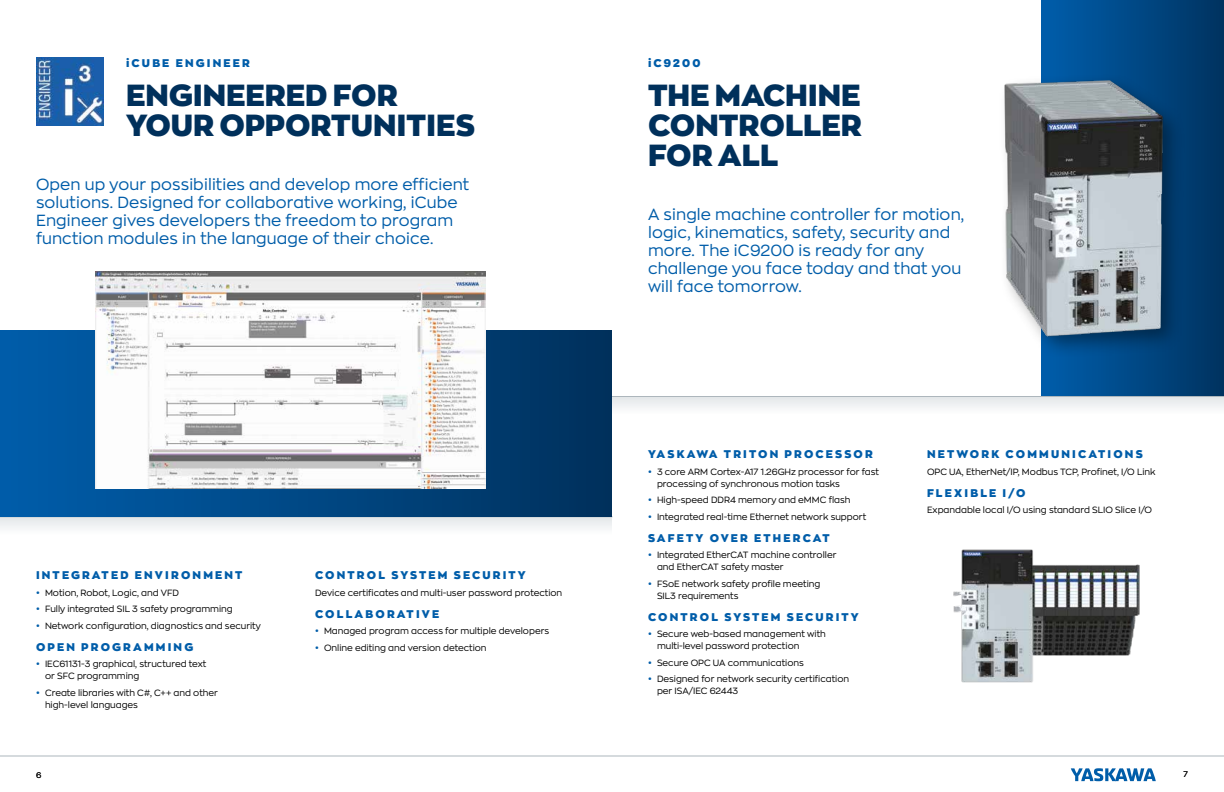
<style>
.page{position:relative;width:1224px;height:792px;background:#fff}
.page>*{position:absolute;margin:0;border:0;box-sizing:border-box;transform-origin:0 0}
.t1{font:900 30px/30px "Zona Pro";color:#00305b}
.t2{font:16px/18px "Zona Pro";letter-spacing:.01em;color:#005da9}
.t3{font:900 11px "Zona Pro";letter-spacing:.2em;color:#005da9}
.t4{font:9px/12px "Zona Pro";color:#000}
.t5{font:8px "Zona Pro";color:#000}
.s1{font-weight:700;font-size:10px;color:#005da9}
</style>
<div class="page">
<div style="left:1041px;top:0;width:183px;height:443px;background:linear-gradient(to right,#005eac,#003361)"></div>
<div style="left:998px;top:74px;width:188px;height:285px;background:#000;opacity:.4"></div>
<img style="left:1002px;top:76px;width:168px;height:263px">
<div style="left:612px;top:397px;width:612px;height:52px;background:linear-gradient(to bottom,#f1f2f4,#fff)"></div>
<div style="left:0;top:517px;width:612px;height:52px;background:linear-gradient(to bottom,#f0f2f3,#fff)"></div>
<hr style="left:612px;top:396px;width:612px;height:1px;background:#adb6bc">
<hr style="left:0;top:516px;width:612px;height:1px;background:#adb6bc">
<img style="left:953px;top:549px;width:187px;height:134px">
<div style="left:0;top:330px;width:612px;height:186px;background:linear-gradient(to right,#005eab,#00315d)"></div>
<img style="left:96px;top:271px;width:389px;height:218px">
<img style="left:36px;top:58px;width:67px;height:67px">
<svg style="left:1071px;top:768px;width:85px;height:13px"></svg>
<hr style="left:0;top:756px;width:1224px;height:1px;background:#adb6bc">
<p class="t3" style="left:126px;top:55px;width:125px">iCUBE ENGINEER</p>
<h1 class="t1" style="left:126px;top:79px;width:350px">ENGINEERED FOR<br>YOUR OPPORTUNITIES</h1>
<h2 class="t2" style="left:36px;top:175px;width:435px">Open up your possibilities and develop more efficient solutions. Designed for collaborative working, iCube Engineer gives developers the freedom to program function modules in the language of their choice.</h2>
<p class="t3" style="left:36px;top:568px;width:208px">INTEGRATED ENVIRONMENT</p>
<p class="t4" style="left:36px;top:586px;width:145px"><span class="s1">•</span> Motion, Robot, Logic, and VFD</p>
<p class="t4" style="left:36px;top:603px;width:198px"><span class="s1">•</span> Fully integrated SIL 3 safety programming</p>
<p class="t4" style="left:36px;top:619px;width:226px"><span class="s1">•</span> Network configuration, diagnostics and security</p>
<p class="t3" style="left:36px;top:639px;width:159px">OPEN PROGRAMMING</p>
<p class="t4" style="left:45px;top:658px;width:163px;text-indent:-9px"><span class="s1">•</span> IEC61131-3 graphical, structured text or SFC programming</p>
<p class="t4" style="left:45px;top:686px;width:174px;text-indent:-9px"><span class="s1">•</span> Create libraries with C#, C++ and other high-level languages</p>
<p class="t3" style="left:315px;top:568px;width:212px">CONTROL SYSTEM SECURITY</p>
<p class="t4" style="left:315px;top:586px;width:249px">Device certificates and multi-user password protection</p>
<p class="t3" style="left:315px;top:606px;width:126px">COLLABORATIVE</p>
<p class="t4" style="left:315px;top:625px;width:236px"><span class="s1">•</span> Managed program access for multiple developers</p>
<p class="t4" style="left:315px;top:641px;width:173px"><span class="s1">•</span> Online editing and version detection</p>
<p class="t3" style="left:648px;top:55px;width:54px">iC9200</p>
<h1 class="t1" style="left:648px;top:79px;width:215px;text-align:justify">THE MACHINE CONTROLLER FOR ALL</h1>
<h2 class="t2" style="left:648px;top:205px;width:318px">A single machine controller for motion, logic, kinematics, safety, security and more. The iC9200 is ready for any challenge you face today and that you will face tomorrow.</h2>
<p class="t3" style="left:648px;top:447px;width:226px">YASKAWA TRITON PROCESSOR</p>
<p class="t4" style="left:657px;top:465px;width:224px;text-indent:-9px"><span class="s1">•</span> 3 core ARM Cortex-A17 1.26GHz processor for fast processing of synchronous motion tasks</p>
<p class="t4" style="left:648px;top:494px;width:204px"><span class="s1">•</span> High-speed DDR4 memory and eMMC flash</p>
<p class="t4" style="left:648px;top:510px;width:220px"><span class="s1">•</span> Integrated real-time Ethernet network support</p>
<p class="t3" style="left:648px;top:530px;width:183px">SAFETY OVER ETHERCAT</p>
<p class="t4" style="left:657px;top:549px;width:181px;text-indent:-9px"><span class="s1">•</span> Integrated EtherCAT machine controller and EtherCAT safety master</p>
<p class="t4" style="left:657px;top:577px;width:165px;text-indent:-9px"><span class="s1">•</span> FSoE network safety profile meeting<br>SIL3 requirements</p>
<p class="t3" style="left:648px;top:609px;width:212px">CONTROL SYSTEM SECURITY</p>
<p class="t4" style="left:657px;top:628px;width:170px;text-indent:-9px"><span class="s1">•</span> Secure web-based management with multi-level password protection</p>
<p class="t4" style="left:648px;top:656px;width:157px"><span class="s1">•</span> Secure OPC UA communications</p>
<p class="t4" style="left:657px;top:673px;width:194px;text-indent:-9px"><span class="s1">•</span> Designed for network security certification per ISA/IEC 62443</p>
<p class="t3" style="left:927px;top:447px;width:217px">NETWORK COMMUNICATIONS</p>
<p class="t4" style="left:927px;top:465px;width:230px">OPC UA, EtherNet/IP, Modbus TCP, Profinet, I/O Link</p>
<p class="t3" style="left:927px;top:485px;width:100px">FLEXIBLE I/O</p>
<p class="t4" style="left:927px;top:504px;width:227px">Expandable local I/O using standard SLIO Slice I/O</p>
<p class="t5" style="left:36px;top:769px;width:7px">6</p>
<p class="t5" style="left:1183px;top:769px;width:6px">7</p>
</div>
